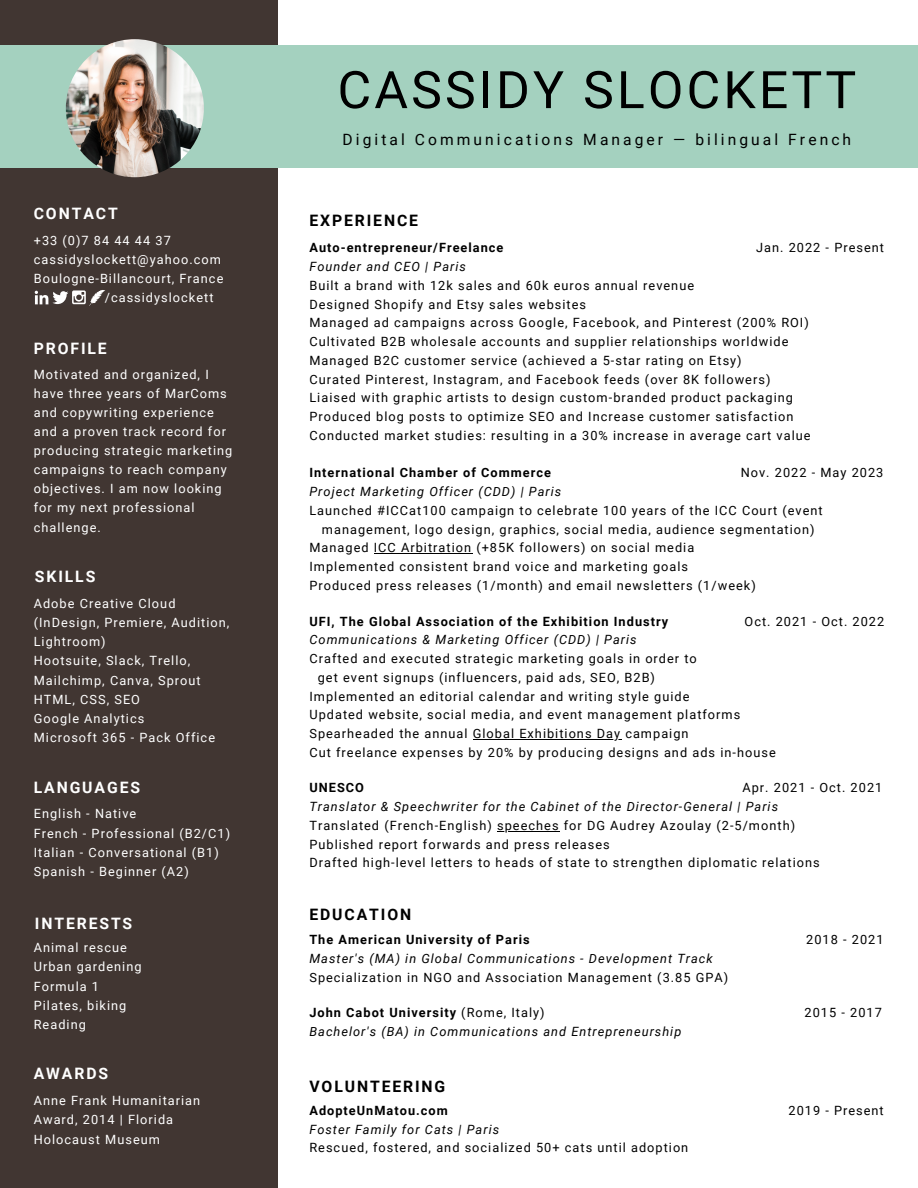
<style>
.page{position:relative;width:918px;height:1188px;background:#fff}
.page>*{position:absolute;margin:0;border:0;box-sizing:border-box;transform-origin:0 0}
.t1{font:51.75px "Roboto";letter-spacing:.06em;color:#000}
.t2{font:700 15.75px "Roboto";letter-spacing:.12em;color:#fff}
.t3{font:700 15.75px "Roboto";letter-spacing:.12em;color:#000}
.t4{font:15.6px "Roboto";letter-spacing:.2em;color:#000}
.t5{font:12.75px "Roboto";letter-spacing:.08em;color:#000}
.t6{font:12.75px/19.2px "Roboto";letter-spacing:.08em;color:#fff}
.t7{font:italic 12.75px "Roboto";letter-spacing:.08em;color:#000}
.t8{font:700 12.75px "Roboto";letter-spacing:.08em;color:#000}
.s1{font-weight:400}
</style>
<div class="page">
<div style="left:0;top:0;width:277px;height:1188px;background:#413632"></div>
<div style="left:0;top:45px;width:918px;height:123px;background:#a4d1bf"></div>
<img style="left:66px;top:39px;width:138px;height:138px;border-radius:50%">
<hr style="left:374px;top:553px;width:98px;height:1px;background:#000">
<hr style="left:473px;top:739px;width:148px;height:1px;background:#000">
<hr style="left:497px;top:831px;width:63px;height:1px;background:#000">
<svg style="left:34px;top:290px;width:71px;height:16px"></svg>
<p class="t2" style="left:34px;top:204px;width:86px">CONTACT</p>
<p class="t6" style="left:34px;top:231px;width:139px">+33 (0)7 84 44 44 37</p>
<p class="t6" style="left:34px;top:250px;width:189px">cassidyslockett@yahoo.com</p>
<p class="t6" style="left:34px;top:269px;width:191px">Boulogne-Billancourt, France</p>
<p class="t6" style="left:105px;top:288px;width:110px">/cassidyslockett</p>
<p class="t2" style="left:34px;top:339px;width:75px">PROFILE</p>
<p class="t6" style="left:34px;top:365px;width:200px">Motivated and organized, I have three years of MarComs and copywriting experience and a proven track record for producing strategic marketing campaigns to reach company objectives. I am now looking for my next professional challenge.</p>
<p class="t2" style="left:35px;top:568px;width:62px">SKILLS</p>
<p class="t6" style="left:34px;top:594px;width:197px">Adobe Creative Cloud (InDesign, Premiere, Audition,<br>Lightroom)</p>
<p class="t6" style="left:34px;top:651px;width:169px">Hootsuite, Slack, Trello,<br>Mailchimp, Canva, Sprout</p>
<p class="t6" style="left:34px;top:690px;width:108px">HTML, CSS, SEO</p>
<p class="t6" style="left:34px;top:709px;width:112px">Google Analytics</p>
<p class="t6" style="left:34px;top:728px;width:183px">Microsoft 365 - Pack Office</p>
<p class="t2" style="left:34px;top:778px;width:108px">LANGUAGES</p>
<p class="t6" style="left:34px;top:804px;width:104px">English - Native</p>
<p class="t6" style="left:34px;top:824px;width:198px">French - Professional (B2/C1)</p>
<p class="t6" style="left:34px;top:843px;width:187px">Italian - Conversational (B1)</p>
<p class="t6" style="left:34px;top:862px;width:157px">Spanish - Beginner (A2)</p>
<p class="t2" style="left:35px;top:914px;width:99px">INTERESTS</p>
<p class="t6" style="left:34px;top:938px;width:95px">Animal rescue</p>
<p class="t6" style="left:34px;top:957px;width:109px">Urban gardening</p>
<p class="t6" style="left:34px;top:977px;width:67px">Formula 1</p>
<p class="t6" style="left:34px;top:996px;width:94px">Pilates, biking</p>
<p class="t6" style="left:34px;top:1015px;width:54px">Reading</p>
<p class="t2" style="left:34px;top:1065px;width:76px">AWARDS</p>
<p class="t6" style="left:34px;top:1091px;width:168px">Anne Frank Humanitarian<br>Award, 2014 | Florida<br>Holocaust Museum</p>
<p class="t1" style="left:338px;top:60px;width:520px">CASSIDY SLOCKETT</p>
<p class="t4" style="left:343px;top:130px;width:510px">Digital Communications Manager — bilingual French</p>
<p class="t3" style="left:309px;top:211px;width:110px">EXPERIENCE</p>
<p class="t8" style="left:309px;top:241px;width:196px">Auto-entrepreneur/Freelance</p>
<p class="t5" style="left:756px;top:241px;width:129px">Jan. 2022 - Present</p>
<p class="t7" style="left:309px;top:259px;width:158px">Founder and CEO | Paris</p>
<p class="t5" style="left:309px;top:278px;width:386px">Built a brand with 12k sales and 60k euros annual revenue</p>
<p class="t5" style="left:309px;top:297px;width:278px">Designed Shopify and Etsy sales websites</p>
<p class="t5" style="left:309px;top:316px;width:501px">Managed ad campaigns across Google, Facebook, and Pinterest (200% ROI)</p>
<p class="t5" style="left:309px;top:334px;width:481px">Cultivated B2B wholesale accounts and supplier relationships worldwide</p>
<p class="t5" style="left:309px;top:353px;width:434px">Managed B2C customer service (achieved a 5-star rating on Etsy)</p>
<p class="t5" style="left:309px;top:372px;width:463px">Curated Pinterest, Instagram, and Facebook feeds (over 8K followers)</p>
<p class="t5" style="left:309px;top:391px;width:485px">Liaised with graphic artists to design custom-branded product packaging</p>
<p class="t5" style="left:309px;top:409px;width:486px">Produced blog posts to optimize SEO and Increase customer satisfaction</p>
<p class="t5" style="left:309px;top:428px;width:503px">Conducted market studies: resulting in a 30% increase in average cart value</p>
<p class="t8" style="left:309px;top:466px;width:243px">International Chamber of Commerce</p>
<p class="t5" style="left:741px;top:466px;width:144px">Nov. 2022 - May 2023</p>
<p class="t7" style="left:309px;top:484px;width:253px">Project Marketing Officer (CDD) | Paris</p>
<p class="t5" style="left:309px;top:503px;width:515px">Launched #ICCat100 campaign to celebrate 100 years of the ICC Court (event</p>
<p class="t5" style="left:322px;top:522px;width:494px">management, logo design, graphics, social media, audience segmentation)</p>
<p class="t5" style="left:309px;top:541px;width:386px">Managed ICC Arbitration (+85K followers) on social media</p>
<p class="t5" style="left:309px;top:559px;width:380px">Implemented consistent brand voice and marketing goals</p>
<p class="t5" style="left:309px;top:578px;width:448px">Produced press releases (1/month) and email newsletters (1/week)</p>
<p class="t8" style="left:309px;top:614px;width:360px">UFI, The Global Association of the Exhibition Industry</p>
<p class="t5" style="left:745px;top:614px;width:141px">Oct. 2021 - Oct. 2022</p>
<p class="t7" style="left:309px;top:633px;width:329px">Communications &amp; Marketing Officer (CDD) | Paris</p>
<p class="t5" style="left:309px;top:651px;width:389px">Crafted and executed strategic marketing goals in order to</p>
<p class="t5" style="left:318px;top:670px;width:339px">get event signups (influencers, paid ads, SEO, B2B)</p>
<p class="t5" style="left:309px;top:689px;width:382px">Implemented an editorial calendar and writing style guide</p>
<p class="t5" style="left:309px;top:708px;width:432px">Updated website, social media, and event management platforms</p>
<p class="t5" style="left:309px;top:726px;width:381px">Spearheaded the annual Global Exhibitions Day campaign</p>
<p class="t5" style="left:309px;top:745px;width:468px">Cut freelance expenses by 20% by producing designs and ads in-house</p>
<p class="t8" style="left:309px;top:781px;width:56px">UNESCO</p>
<p class="t5" style="left:742px;top:781px;width:141px">Apr. 2021 - Oct. 2021</p>
<p class="t7" style="left:309px;top:799px;width:470px">Translator &amp; Speechwriter for the Cabinet of the Director-General | Paris</p>
<p class="t5" style="left:309px;top:818px;width:487px">Translated (French-English) speeches for DG Audrey Azoulay (2-5/month)</p>
<p class="t5" style="left:309px;top:837px;width:302px">Published report forwards and press releases</p>
<p class="t5" style="left:309px;top:856px;width:512px">Drafted high-level letters to heads of state to strengthen diplomatic relations</p>
<p class="t3" style="left:309px;top:906px;width:103px">EDUCATION</p>
<p class="t8" style="left:309px;top:933px;width:222px">The American University of Paris</p>
<p class="t5" style="left:806px;top:933px;width:79px">2018 - 2021</p>
<p class="t7" style="left:309px;top:951px;width:405px">Master's (MA) in Global Communications - Development Track</p>
<p class="t5" style="left:309px;top:970px;width:420px">Specialization in NGO and Association Management (3.85 GPA)</p>
<p class="t8" style="left:309px;top:1006px;width:237px">John Cabot University <span class="s1">(Rome, Italy)</span></p>
<p class="t5" style="left:805px;top:1006px;width:79px">2015 - 2017</p>
<p class="t7" style="left:309px;top:1024px;width:373px">Bachelor's (BA) in Communications and Entrepreneurship</p>
<p class="t3" style="left:309px;top:1077px;width:137px">VOLUNTEERING</p>
<p class="t8" style="left:309px;top:1103px;width:140px">AdopteUnMatou.com</p>
<p class="t5" style="left:788px;top:1103px;width:97px">2019 - Present</p>
<p class="t7" style="left:309px;top:1122px;width:191px">Foster Family for Cats | Paris</p>
<p class="t5" style="left:309px;top:1141px;width:380px">Rescued, fostered, and socialized 50+ cats until adoption</p>
</div>
